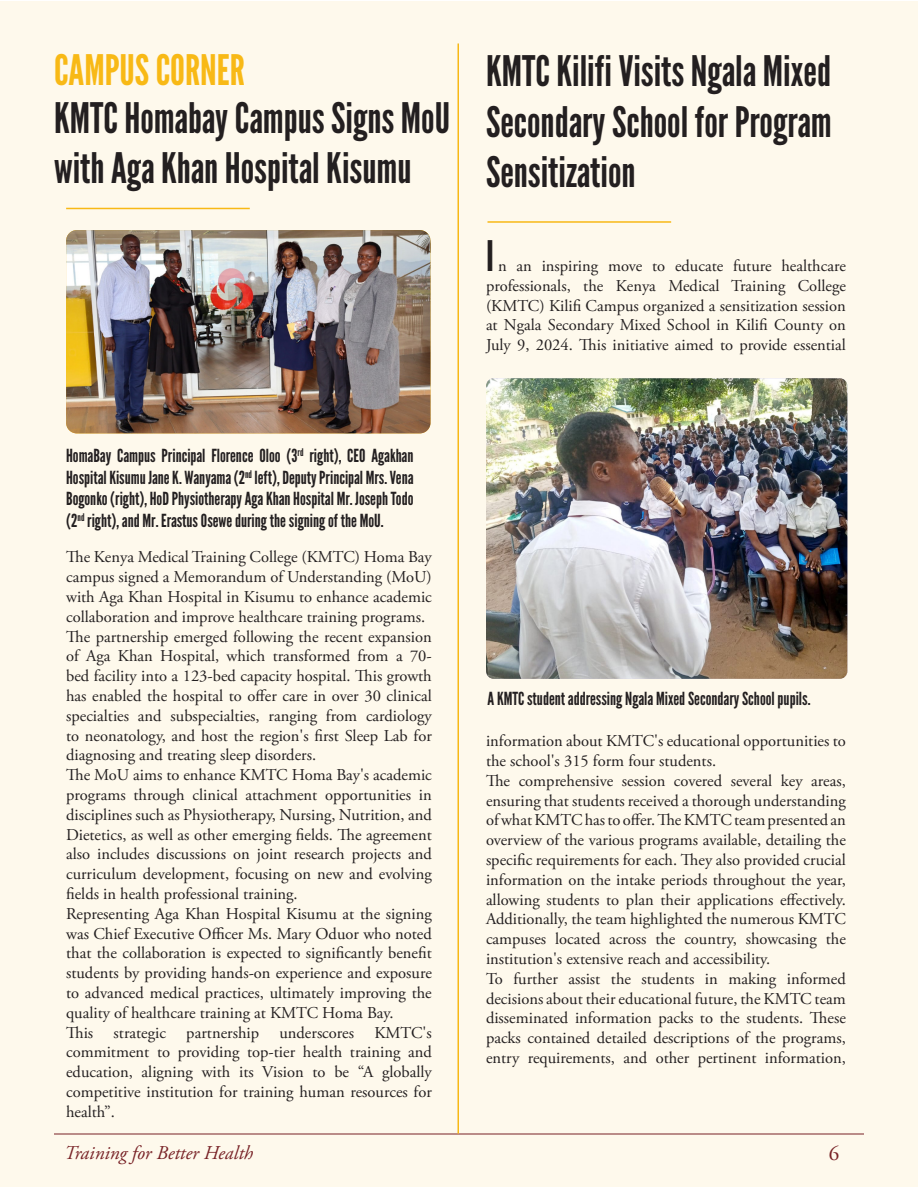
<style>
.page{position:relative;width:918px;height:1188px;background:#fff}
.page>*{position:absolute;margin:0;border:0;box-sizing:border-box;transform-origin:0 0}
.t1{font:42px/50.4px "League Gothic";color:#231f20;text-align:justify}
.t2{font:42px "League Gothic";color:#f8b916}
.t3{font:21px "Adobe Garamond Pro";color:#6d1527}
.t4{font:italic 19.5px "Adobe Garamond Pro";color:#6d1527}
.t5{font:18px/21.6px "League Gothic";color:#231f20;text-align:justify}
.t6{font:16.5px/19.8px "Adobe Garamond Pro";color:#231f20;text-align:justify}
</style>
<div class="page">
<div style="left:0;top:1px;width:918px;height:1185px;background:#fef9ec"></div>
<hr style="left:487px;top:221px;width:184px;height:2px;background:#f8b916">
<img style="left:486px;top:378px;width:361px;height:301px">
<hr style="left:66px;top:208px;width:184px;height:1px;background:#f8b916">
<hr style="left:458px;top:44px;width:1px;height:1090px;background:#f8b916">
<img style="left:66px;top:230px;width:364px;height:203px">
<p class="t2" style="left:54px;top:45px;width:192px">CAMPUS CORNER</p>
<p class="t1" style="left:54px;top:93px;width:397px">KMTC Homabay Campus Signs MoU with Aga Khan Hospital Kisumu</p>
<p class="t1" style="left:486px;top:46px;width:347px">KMTC Kilifi Visits Ngala Mixed Secondary School for Program Sensitization</p>
<p class="t1" style="left:486px;top:231px;width:9px">I</p>
<p class="t6" style="left:486px;top:256px;width:361px;text-indent:12px">n an inspiring move to educate future healthcare professionals, the Kenya Medical Training College (KMTC) Kilifi Campus organized a sensitization session at Ngala Secondary Mixed School in Kilifi County on July 9, 2024. This initiative aimed to provide essential</p>
<p class="t5" style="left:66px;top:445px;width:349px">HomaBay Campus Principal Florence Oloo (3<sup>rd</sup> right), CEO Agakhan Hospital Kisumu Jane K. Wanyama (2<sup>nd</sup> left), Deputy Principal Mrs. Vena Bogonko (right), HoD Physiotherapy Aga Khan Hospital Mr. Joseph Todo (2<sup>nd</sup> right), and Mr. Erastus Osewe during the signing of the MoU.</p>
<p class="t6" style="left:66px;top:548px;width:367px">The Kenya Medical Training College (KMTC) Homa Bay campus signed a Memorandum of Understanding (MoU) with Aga Khan Hospital in Kisumu to enhance academic collaboration and improve healthcare training programs.</p>
<p class="t6" style="left:66px;top:627px;width:367px">The partnership emerged following the recent expansion of Aga Khan Hospital, which transformed from a 70- bed facility into a 123-bed capacity hospital. This growth has enabled the hospital to offer care in over 30 clinical specialties and subspecialties, ranging from cardiology to neonatology, and host the region's first Sleep Lab for diagnosing and treating sleep disorders.</p>
<p class="t6" style="left:66px;top:766px;width:367px">The MoU aims to enhance KMTC Homa Bay's academic programs through clinical attachment opportunities in disciplines such as Physiotherapy, Nursing, Nutrition, and Dietetics, as well as other emerging fields. The agreement also includes discussions on joint research projects and curriculum development, focusing on new and evolving fields in health professional training.</p>
<p class="t6" style="left:66px;top:904px;width:367px">Representing Aga Khan Hospital Kisumu at the signing was Chief Executive Officer Ms. Mary Oduor who noted that the collaboration is expected to significantly benefit students by providing hands-on experience and exposure to advanced medical practices, ultimately improving the quality of healthcare training at KMTC Homa Bay.</p>
<p class="t6" style="left:66px;top:1023px;width:367px">This strategic partnership underscores KMTC's commitment to providing top-tier health training and education, aligning with its Vision to be “A globally competitive institution for training human resources for health”.</p>
<p class="t5" style="left:488px;top:688px;width:325px">A KMTC student addressing Ngala Mixed Secondary School pupils.</p>
<p class="t6" style="left:486px;top:732px;width:361px">information about KMTC's educational opportunities to the school's 315 form four students.</p>
<p class="t6" style="left:486px;top:771px;width:361px">The comprehensive session covered several key areas, ensuring that students received a thorough understanding of what KMTC has to offer. The KMTC team presented an overview of the various programs available, detailing the specific requirements for each. They also provided crucial information on the intake periods throughout the year, allowing students to plan their applications effectively.<br>Additionally, the team highlighted the numerous KMTC campuses located across the country, showcasing the institution's extensive reach and accessibility.</p>
<p class="t6" style="left:486px;top:969px;width:361px">To further assist the students in making informed decisions about their educational future, the KMTC team disseminated information packs to the students. These packs contained detailed descriptions of the programs, entry requirements, and other pertinent information,</p>
<p class="t4" style="left:64px;top:1141px;width:190px">Training for Better Health</p>
<p class="t3" style="left:829px;top:1140px;width:12px">6</p>
</div>
